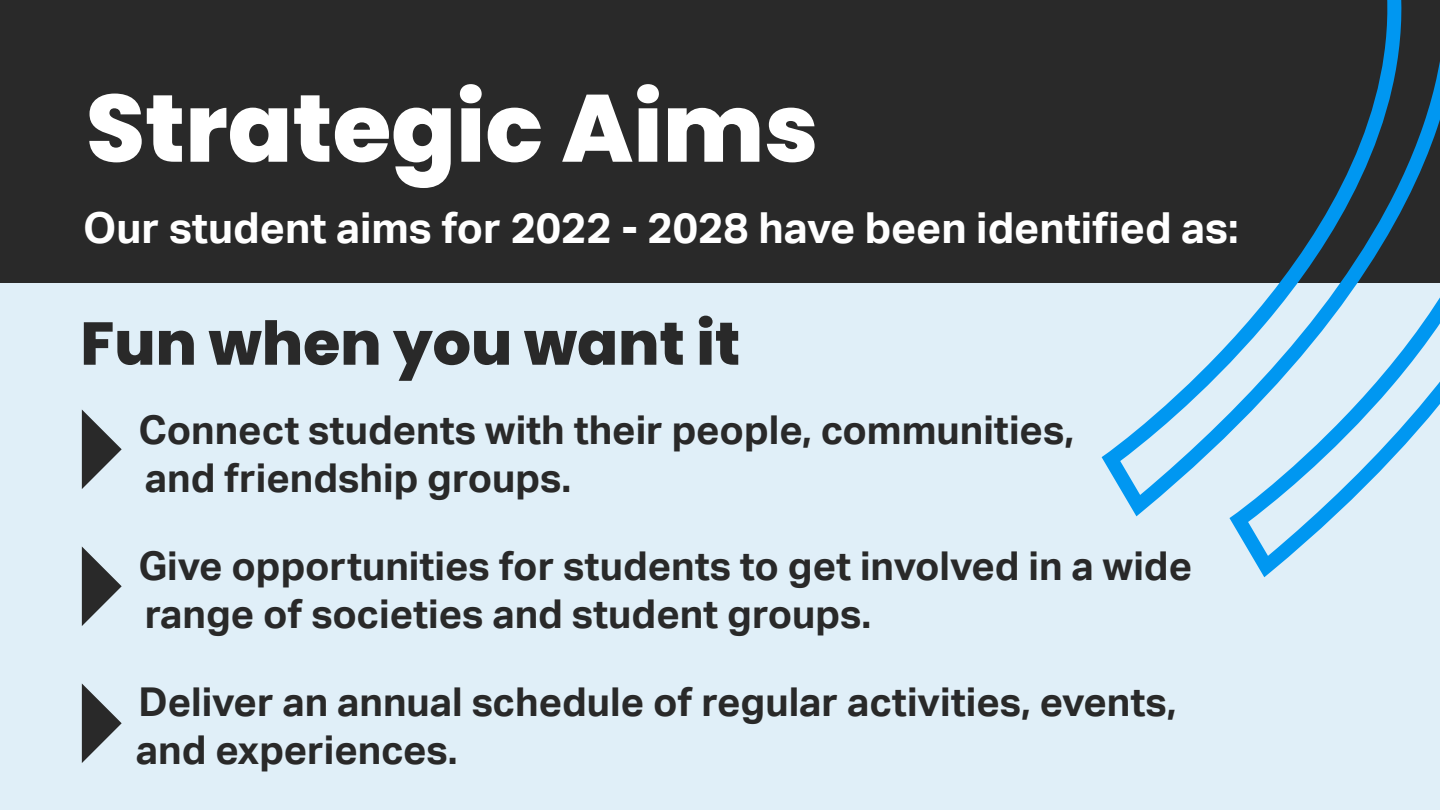
<style>
.page{position:relative;width:1440px;height:810px;background:#e0eff8}
.page>*{position:absolute;margin:0;border:0;box-sizing:border-box;transform-origin:0 0}
.t1{font:800 95.25px "Poppins";color:#fff}
.t2{font:800 60.3px "Poppins";color:#292929}
.t3{font:700 42.75px "Aktiv Grotesk";color:#fff}
.t4{font:700 39.75px/47.7px "Aktiv Grotesk";color:#292929}
</style>
<div class="page">
<div style="left:0;top:0;width:1440px;height:283px;background:#292929"></div>
<svg style="left:1102px;top:0;width:300px;height:516px"></svg>
<svg style="left:1229px;top:25px;width:211px;height:552px"></svg>
<svg style="left:82px;top:409px;width:40px;height:80px"></svg>
<svg style="left:82px;top:546px;width:40px;height:80px"></svg>
<svg style="left:82px;top:683px;width:40px;height:80px"></svg>
<h1 class="t1" style="left:86px;top:73px;width:734px">Strategic Aims</h1>
<p class="t3" style="left:83px;top:203px;width:1157px">Our student aims for 2022 - 2028 have been identified as:</p>
<h2 class="t2" style="left:80px;top:309px;width:661px">Fun when you want it</h2>
<p class="t4" style="left:138px;top:407px;width:937px">Connect students with their people, communities, and friendship groups.</p>
<p class="t4" style="left:138px;top:543px;width:1055px">Give opportunities for students to get involved in a wide range of societies and student groups.</p>
<p class="t4" style="left:136px;top:679px;width:1042px">Deliver an annual schedule of regular activities, events, and experiences.</p>
</div>
